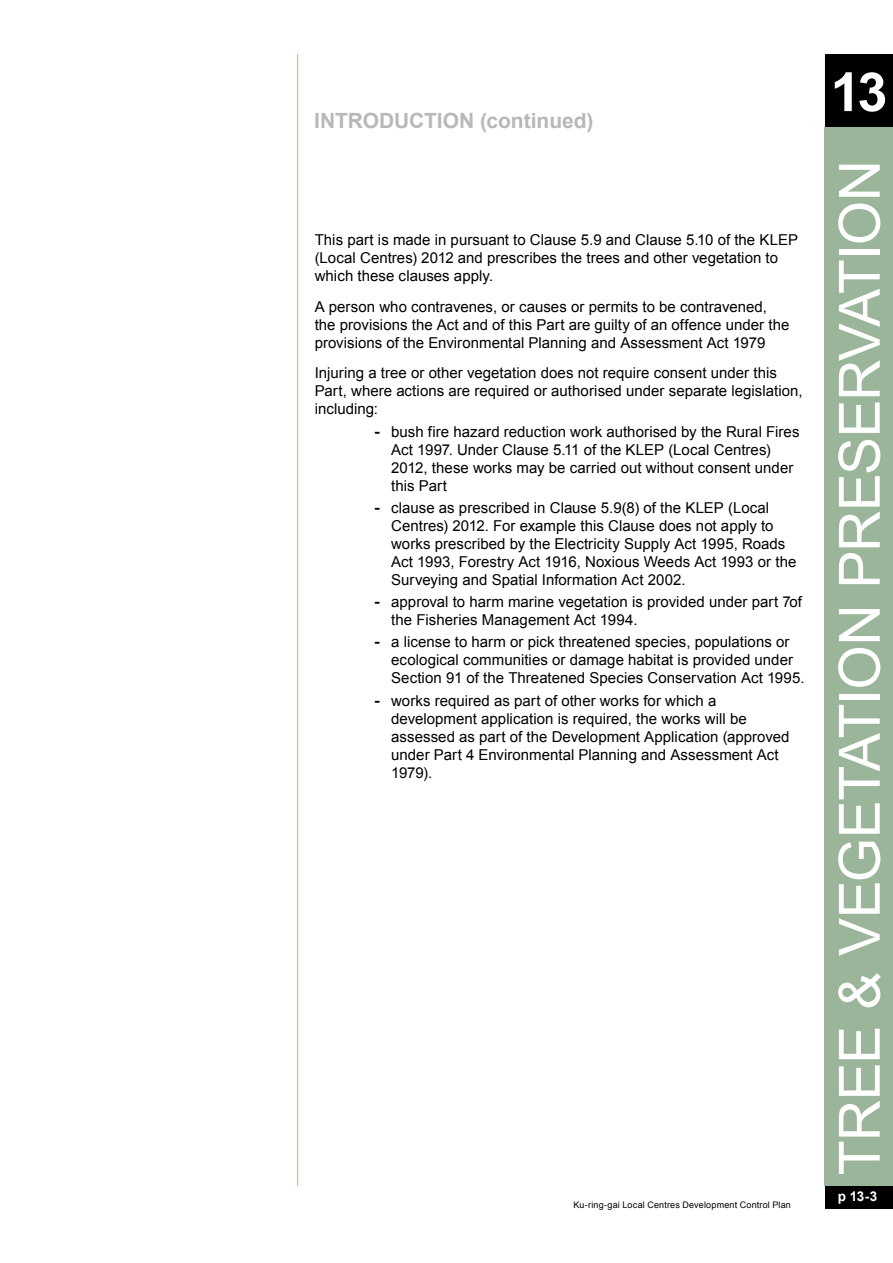
<style>
.page{position:relative;width:893px;height:1263px;background:#fff}
.page>*{position:absolute;margin:0;border:0;box-sizing:border-box;transform-origin:0 0}
.t1{font:57px "Arial";letter-spacing:-.02em;color:#fff}
.t2{font:700 54px "Arial";color:#fff}
.t3{font:700 21px "Arial";color:#b6b8ba}
.t4{font:15px/18px "Arial";letter-spacing:.005em;color:#000}
.t5{font:700 13.5px "Arial";color:#fff}
.t6{font:9px "Arial";letter-spacing:.02em;color:#000}
.s1{font-family:"DIN";font-weight:700}
</style>
<div class="page">
<div style="left:825px;top:54px;width:68px;height:74px;background:#000"></div>
<div style="left:825px;top:1186px;width:68px;height:23px;background:#000"></div>
<hr style="left:297px;top:54px;width:1px;height:1132px;background:#b6b491">
<div style="left:825px;top:128px;width:68px;height:1058px;background:#9ab59a"></div>
<h3 class="t3" style="left:314px;top:107px;width:281px">INTRODUCTION (continued)</h3>
<p class="t4" style="left:315px;top:231px;width:485px">This part is made in pursuant to Clause 5.9 and Clause 5.10 of the KLEP (Local Centres) 2012 and prescribes the trees and other vegetation to which these clauses apply.</p>
<p class="t4" style="left:315px;top:297px;width:476px">A person who contravenes, or causes or permits to be contravened, the provisions the Act and of this Part are guilty of an offence under the provisions of the Environmental Planning and Assessment Act 1979</p>
<p class="t4" style="left:315px;top:364px;width:489px">Injuring a tree or other vegetation does not require consent under this<br>Part, where actions are required or authorised under separate legislation, including:</p>
<p class="t4" style="left:391px;top:422px;width:410px;text-indent:-17px"><span class="s1">-</span> bush fire hazard reduction work authorised by the Rural Fires Act 1997. Under Clause 5.11 of the KLEP (Local Centres)<br>2012, these works may be carried out without consent under this Part</p>
<p class="t4" style="left:391px;top:499px;width:407px;text-indent:-17px"><span class="s1">-</span> clause as prescribed in Clause 5.9(8) of the KLEP (Local Centres) 2012. For example this Clause does not apply to works prescribed by the Electricity Supply Act 1995, Roads Act 1993, Forestry Act 1916, Noxious Weeds Act 1993 or the Surveying and Spatial Information Act 2002.</p>
<p class="t4" style="left:391px;top:593px;width:412px;text-indent:-17px"><span class="s1">-</span> approval to harm marine vegetation is provided under part 7of the Fisheries Management Act 1994.</p>
<p class="t4" style="left:391px;top:633px;width:415px;text-indent:-17px"><span class="s1">-</span> a license to harm or pick threatened species, populations or ecological communities or damage habitat is provided under<br>Section 91 of the Threatened Species Conservation Act 1995.</p>
<p class="t4" style="left:391px;top:691px;width:400px;text-indent:-17px"><span class="s1">-</span> works required as part of other works for which a development application is required, the works will be assessed as part of the Development Application (approved under Part 4 Environmental Planning and Assessment Act 1979).</p>
<p class="t6" style="left:573px;top:1199px;width:219px">Ku-ring-gai Local Centres Development Control Plan</p>
<h2 class="t2" style="left:830px;top:56px;width:58px">13</h2>
<h1 class="t1" style="left:822px;top:1175px;width:1017px;rotate:-90deg">TREE &amp; VEGETATION PRESERVATION</h1>
<p class="t5" style="left:838px;top:1187px;width:41px">p 13-3</p>
</div>
